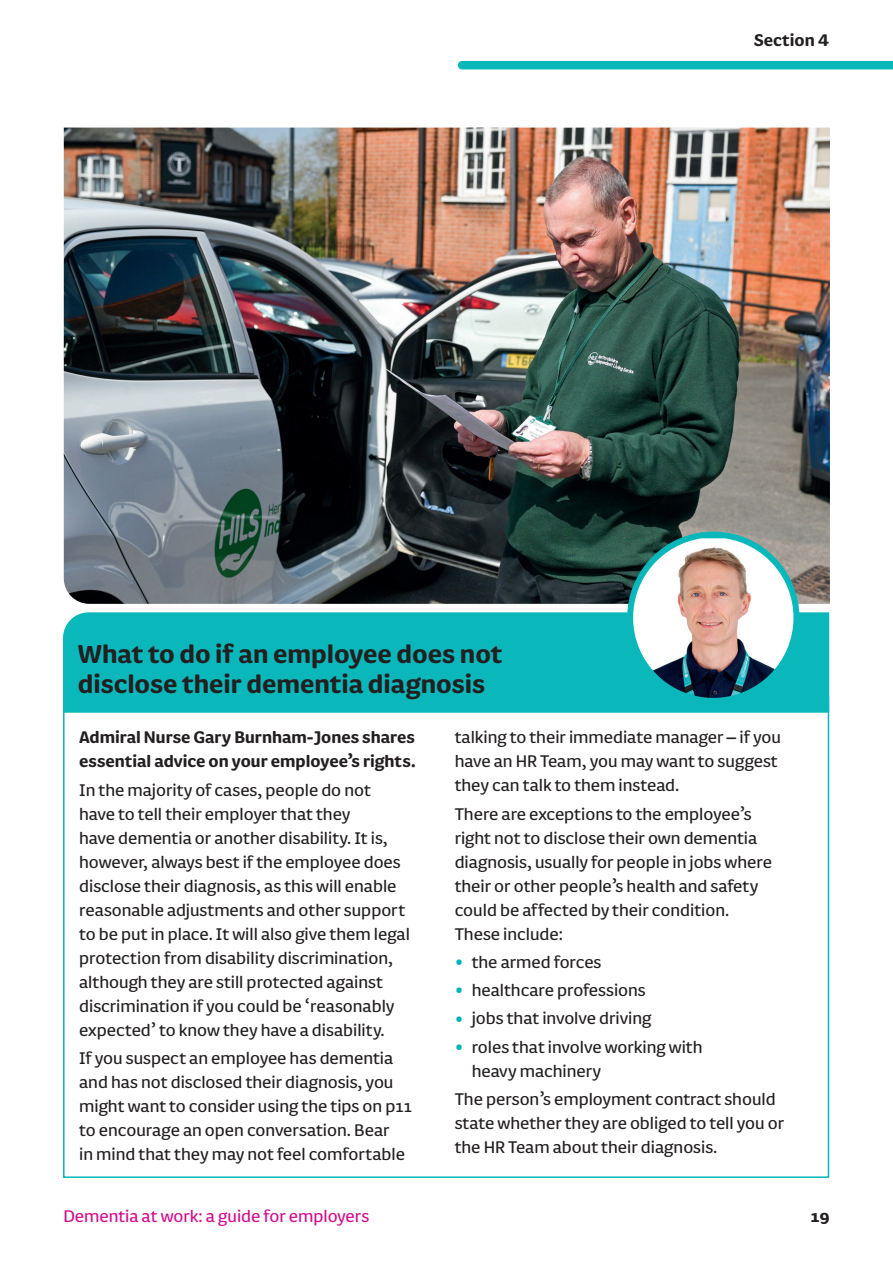
<style>
.page{position:relative;width:893px;height:1263px;background:#fff}
.page>*{position:absolute;margin:0;border:0;box-sizing:border-box;transform-origin:0 0}
.t1{font:700 30px/30px "FS Pimlico";color:#231f20}
.t2{font:19.5px/24px "FS Pimlico";color:#231f20}
.t3{font:700 19.5px/24px "FS Pimlico";color:#231f20}
.t4{font:19.5px "FS Pimlico";color:#d20e8c}
.s1{font-size:27px;color:#00b2b9}
</style>
<div class="page">
<div style="left:458px;top:61px;width:435px;height:8px;background:#0ab7ba"></div>
<img style="left:64px;top:128px;width:766px;height:476px">
<div style="left:63px;top:697px;width:766px;height:481px;background:#fff;border:2px solid #0ab7ba"></div>
<div style="left:63px;top:612px;width:766px;height:101px;background:#0ab7ba"></div>
<div style="left:627px;top:531px;width:172px;height:173px;border:12px solid #0ab7ba;border-radius:50%"></div>
<img style="left:633px;top:538px;width:160px;height:160px">
<p class="t3" style="left:754px;top:27px;width:77px">Section 4</p>
<h1 class="t1" style="left:78px;top:638px;width:426px">What to do if an employee does not disclose their dementia diagnosis</h1>
<p class="t3" style="left:79px;top:724px;width:338px">Admiral Nurse Gary Burnham-Jones shares essential advice on your employee’s rights.</p>
<p class="t2" style="left:79px;top:777px;width:332px">In the majority of cases, people do not have to tell their employer that they<br>have dementia or another disability. It is, however, always best if the employee does disclose their diagnosis, as this will enable reasonable adjustments and other support to be put in place. It will also give them legal protection from disability discrimination, although they are still protected against discrimination if you could be ‘reasonably expected’ to know they have a disability.</p>
<p class="t2" style="left:79px;top:1045px;width:334px">If you suspect an employee has dementia and has not disclosed their diagnosis, you might want to consider using the tips on p11 to encourage an open conversation. Bear<br>in mind that they may not feel comfortable</p>
<p class="t2" style="left:455px;top:725px;width:328px">talking to their immediate manager – if you have an HR Team, you may want to suggest they can talk to them instead.</p>
<p class="t2" style="left:455px;top:801px;width:319px">There are exceptions to the employee’s right not to disclose their own dementia diagnosis, usually for people in jobs where their or other people’s health and safety could be affected by their condition.<br>These include:</p>
<p class="t2" style="left:455px;top:949px;width:148px"><span class="s1">•</span> the armed forces</p>
<p class="t2" style="left:455px;top:977px;width:193px"><span class="s1">•</span> healthcare professions</p>
<p class="t2" style="left:455px;top:1006px;width:198px"><span class="s1">•</span> jobs that involve driving</p>
<p class="t2" style="left:472px;top:1034px;width:232px;text-indent:-17px"><span class="s1">•</span> roles that involve working with heavy machinery</p>
<p class="t2" style="left:455px;top:1086px;width:331px">The person’s employment contract should state whether they are obliged to tell you or the HR Team about their diagnosis.</p>
<p class="t4" style="left:63px;top:1202px;width:307px">Dementia at work: a guide for employers</p>
<p class="t3" style="left:811px;top:1203px;width:20px">19</p>
</div>
